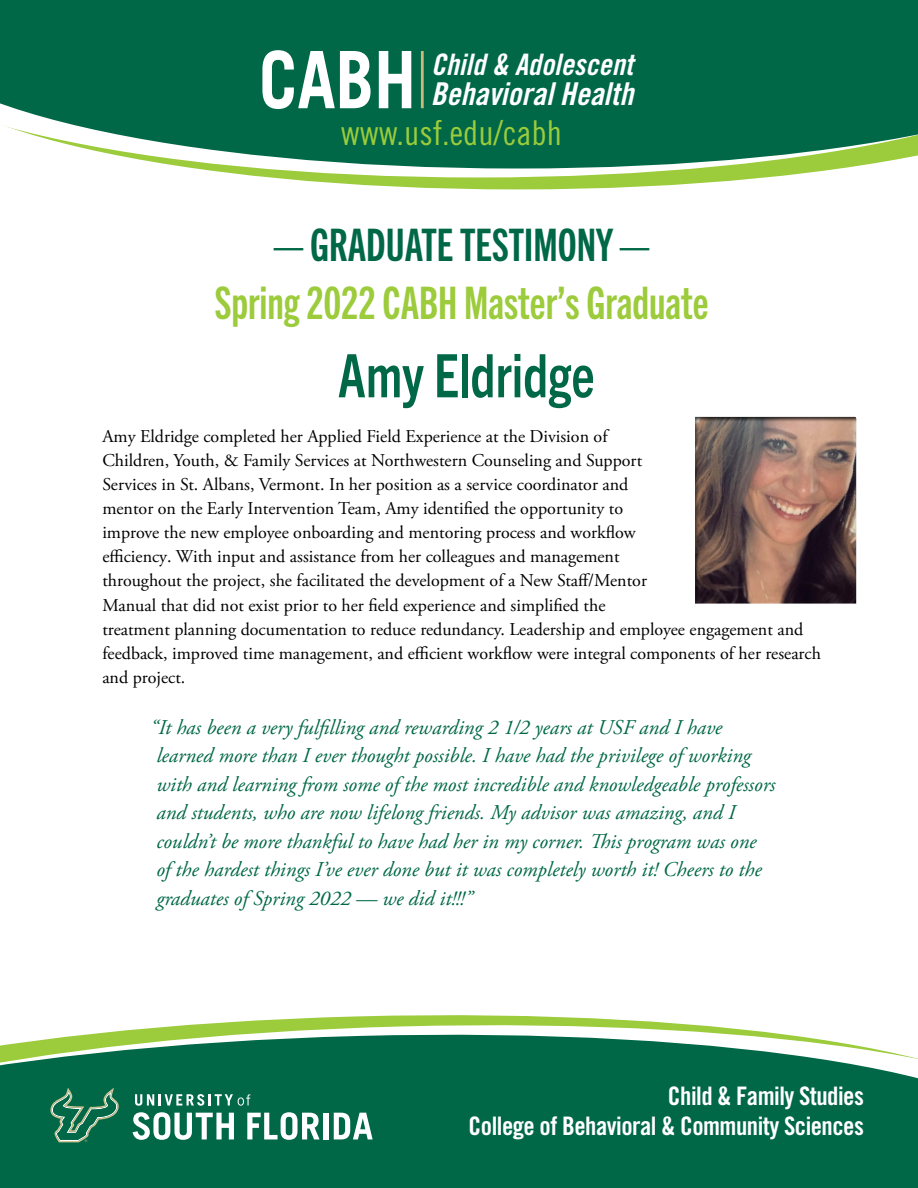
<style>
.page{position:relative;width:918px;height:1188px;background:#fff}
.page>*{position:absolute;margin:0;border:0;box-sizing:border-box;transform-origin:0 0}
.t1{font:700 condensed 60px "Trade Gothic Next LT Pro";color:#006847;scale:.9 1}
.t2{font:45px "Trade Gothic Next LT Pro Bd Cm";color:#9ccb3b}
.t3{font:45px "Trade Gothic Next LT Pro Bd Cm";color:#006847}
.t4{font:34.2px "Trade Gothic LT Std Cn 18";color:#9ccb3b}
.t5{font:31.5px "Trade Gothic LT Std Bd Cn 20 Obl";color:#fff}
.t6{font:29.55px "Trade Gothic LT Std Bd Cn 20 Obl";color:#fff}
.t7{font:25.5px/30.6px "Trade Gothic LT Std Bd Cn 20";letter-spacing:-.02em;color:#fff;text-align:right}
.t8{font:italic 21px/28.5px "Adobe Garamond Pro";color:#006847}
.t9{font:18px/24.2px "Adobe Garamond Pro";color:#000}
</style>
<div class="page">
<svg style="left:267px;top:177px;width:502px;height:12px;fill:#9ccb3b"></svg>
<svg style="left:200px;top:169px;width:636px;height:8px"></svg>
<svg style="left:0;top:0;width:918px;height:169px;background:#177654"></svg>
<svg style="left:177px;top:1017px;width:530px;height:9px;fill:#9ccb3b"></svg>
<svg style="left:0;top:1026px;width:918px;height:162px;background:#1e7a57"></svg>
<svg style="left:50px;top:1088px;width:69px;height:54px;background:#287c5c"></svg>
<svg style="left:135px;top:1094px;width:115px;height:12px"></svg>
<svg style="left:133px;top:1112px;width:101px;height:28px"></svg>
<svg style="left:247px;top:1112px;width:73px;height:28px"></svg>
<div style="left:323px;top:1113px;width:5px;height:26px;background:#fff"></div>
<svg style="left:334px;top:1113px;width:39px;height:26px"></svg>
<div style="left:694px;top:416px;width:164px;height:189px;background:#000;opacity:.75"></div>
<hr style="left:421px;top:51px;width:3px;height:57px;background:#cdb77c">
<svg style="left:262px;top:50px;width:109px;height:59px"></svg>
<svg style="left:379px;top:51px;width:32px;height:57px"></svg>
<h3 class="t6" style="left:431px;top:47px;width:204px">Child &amp; Adolescent</h3>
<h3 class="t5" style="left:431px;top:74px;width:204px">Behavioral Health</h3>
<h3 class="t4" style="left:341px;top:113px;width:223px">www.usf.edu/cabh</h3>
<h2 class="t3" style="left:274px;top:214px;width:377px">— GRADUATE TESTIMONY —</h2>
<h2 class="t2" style="left:215px;top:272px;width:495px">Spring 2022 CABH Master’s Graduate</h2>
<h1 class="t1" style="left:338px;top:335px;width:287px">Amy Eldridge</h1>
<p class="t9" style="left:102px;top:424px;width:720px">Amy Eldridge completed her Applied Field Experience at the Division of<br>Children, Youth, &amp; Family Services at Northwestern Counseling and Support<br>Services in St. Albans, Vermont. In her position as a service coordinator and<br>mentor on the Early Intervention Team, Amy identified the opportunity to<br>improve the new employee onboarding and mentoring process and workflow<br>efficiency. With input and assistance from her colleagues and management<br>throughout the project, she facilitated the development of a New Staff/Mentor<br>Manual that did not exist prior to her field experience and simplified the<br>treatment planning documentation to reduce redundancy. Leadership and employee engagement and feedback, improved time management, and efficient workflow were integral components of her research and project.</p>
<p class="t8" style="left:150px;top:713px;width:626px">“It has been a very fulfilling and rewarding 2 1/2 years at USF and I have learned more than I ever thought possible. I have had the privilege of working with and learning from some of the most incredible and knowledgeable professors and students, who are now lifelong friends. My advisor was amazing, and I couldn’t be more thankful to have had her in my corner. This program was one<br>of the hardest things I’ve ever done but it was completely worth it! Cheers to the graduates of Spring 2022 — we did it!!!”</p>
<h3 class="t7" style="left:469px;top:1080px;width:397px">Child &amp; Family Studies<br>College of Behavioral &amp; Community Sciences</h3>
</div>
